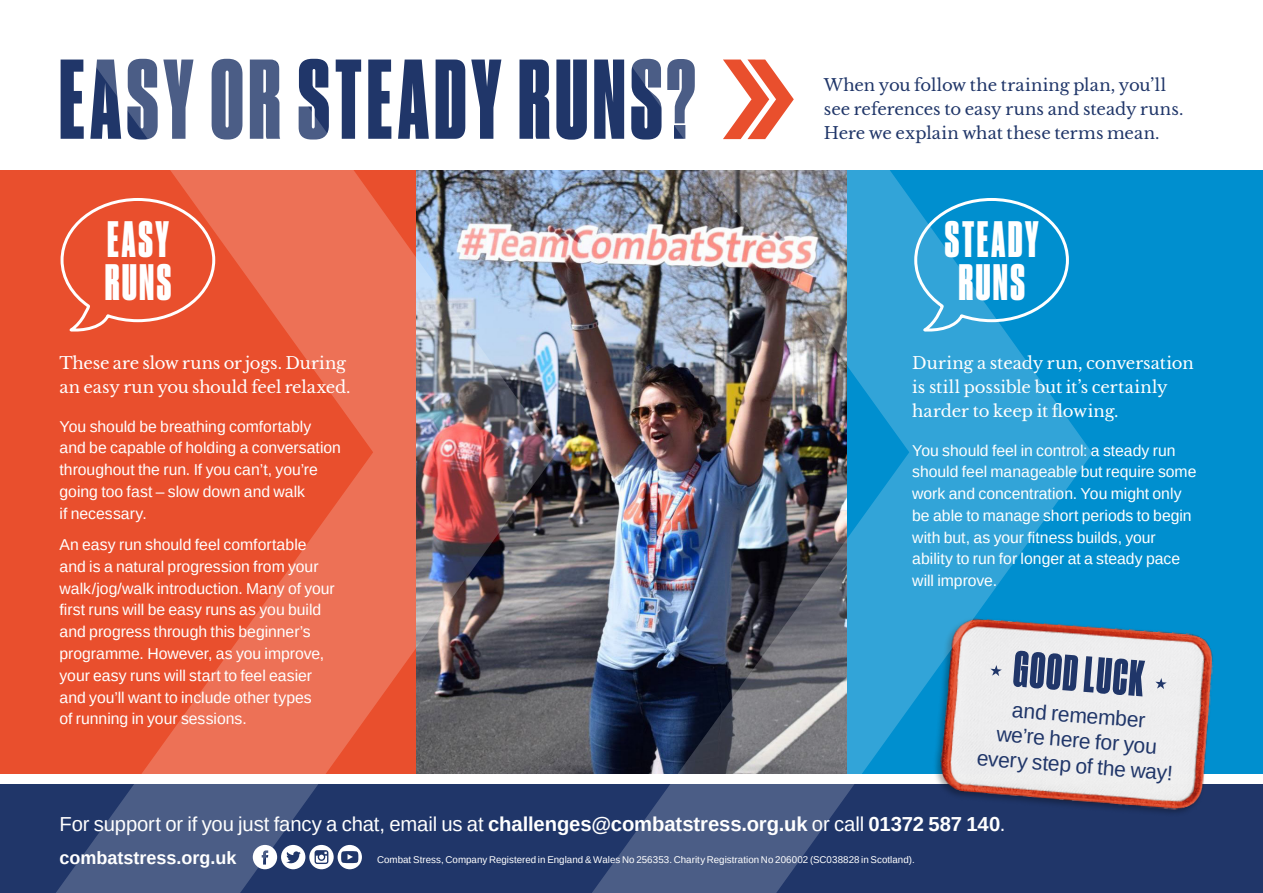
<style>
.page{position:relative;width:1263px;height:893px;background:#fff}
.page>*{position:absolute;margin:0;border:0;box-sizing:border-box;transform-origin:0 0}
.t1{font:106.5px "Druk Condensed Super";letter-spacing:.05em;color:#203669}
.t2{font:48.15px/43.3px "Druk Condensed Super";letter-spacing:.055em;color:#fff}
.t3{font:48px "Druk Condensed Super";color:#203669}
.t4{font:21px/25.2px "Arimo";color:#203669;text-align:center}
.t5{font:20.25px "Arimo";letter-spacing:-.005em;color:#fff}
.t6{font:700 18px "Arimo";color:#fff}
.t7{font:16.5px/24px "Libre Baskerville";letter-spacing:-.01em;color:#fff}
.t8{font:16.5px/24px "Libre Baskerville";letter-spacing:-.005em;color:#203669}
.t9{font:15.75px/21.8px "Arimo";color:#fff}
.t10{font:9.75px "Arimo";letter-spacing:.005em;color:#fff}
.s1{font-weight:700}
</style>
<div class="page">
<img style="left:556px;top:170px;width:28px;height:604px">
<div style="left:0;top:784px;width:1263px;height:109px;background:#203669"></div>
<div style="left:0;top:170px;width:415px;height:604px;background:#e94f2d"></div>
<div style="left:848px;top:170px;width:415px;height:604px;background:#008fcf"></div>
<img style="left:1092px;top:626px;width:122px;height:186px">
<svg style="left:1155px;top:678px;width:12px;height:11px"></svg>
<img style="left:584px;top:59px;width:508px;height:834px">
<svg style="left:56px;top:170px;width:500px;height:723px"></svg>
<svg style="left:723px;top:60px;width:71px;height:79px"></svg>
<svg style="left:59px;top:196px;width:158px;height:139px"></svg>
<svg style="left:913px;top:196px;width:157px;height:139px"></svg>
<svg style="left:253px;top:845px;width:109px;height:24px"></svg>
<h1 class="t1" style="left:60px;top:34px;width:638px">EASY OR STEADY RUNS?</h1>
<p class="t8" style="left:824px;top:73px;width:361px">When you follow the training plan, you’ll see references to easy runs and steady runs.<br>Here we explain what these terms mean.</p>
<h2 class="t2" style="left:105px;top:216px;width:68px">EASY<br>RUNS</h2>
<h2 class="t2" style="left:945px;top:216px;width:95px">STEADY<br>RUNS</h2>
<p class="t7" style="left:60px;top:351px;width:293px">These are slow runs or jogs. During an easy run you should feel relaxed.</p>
<p class="t9" style="left:60px;top:415px;width:283px">You should be breathing comfortably and be capable of holding a conversation throughout the run. If you can’t, you’re going too fast – slow down and walk<br>if necessary.</p>
<p class="t9" style="left:60px;top:534px;width:277px">An easy run should feel comfortable and is a natural progression from your walk/jog/walk introduction. Many of your first runs will be easy runs as you build and progress through this beginner’s programme. However, as you improve, your easy runs will start to feel easier and you’ll want to include other types<br>of running in your sessions.</p>
<p class="t7" style="left:912px;top:351px;width:283px">During a steady run, conversation is still possible but it’s certainly harder to keep it flowing.</p>
<p class="t9" style="left:912px;top:439px;width:286px">You should feel in control: a steady run should feel manageable but require some work and concentration. You might only be able to manage short periods to begin with but, as your fitness builds, your ability to run for longer at a steady pace will improve.</p>
<h3 class="t3" style="left:1016px;top:639px;width:132px;rotate:5deg">GOOD LUCK</h3>
<h3 class="t4" style="left:981px;top:696px;width:198px;rotate:4deg">and remember<br>we’re here for you every step of the way!</h3>
<p class="t5" style="left:60px;top:811px;width:947px">For support or if you just fancy a chat, email us at <span class="s1">challenges@combatstress.org.uk</span> or call <span class="s1">01372 587 140</span>.</p>
<p class="t6" style="left:60px;top:845px;width:179px">combatstress.org.uk</p>
<p class="t10" style="left:377px;top:854px;width:539px">Combat Stress, Company Registered in England &amp; Wales No 256353. Charity Registration No 206002 (SC038828 in Scotland).</p>
</div>
